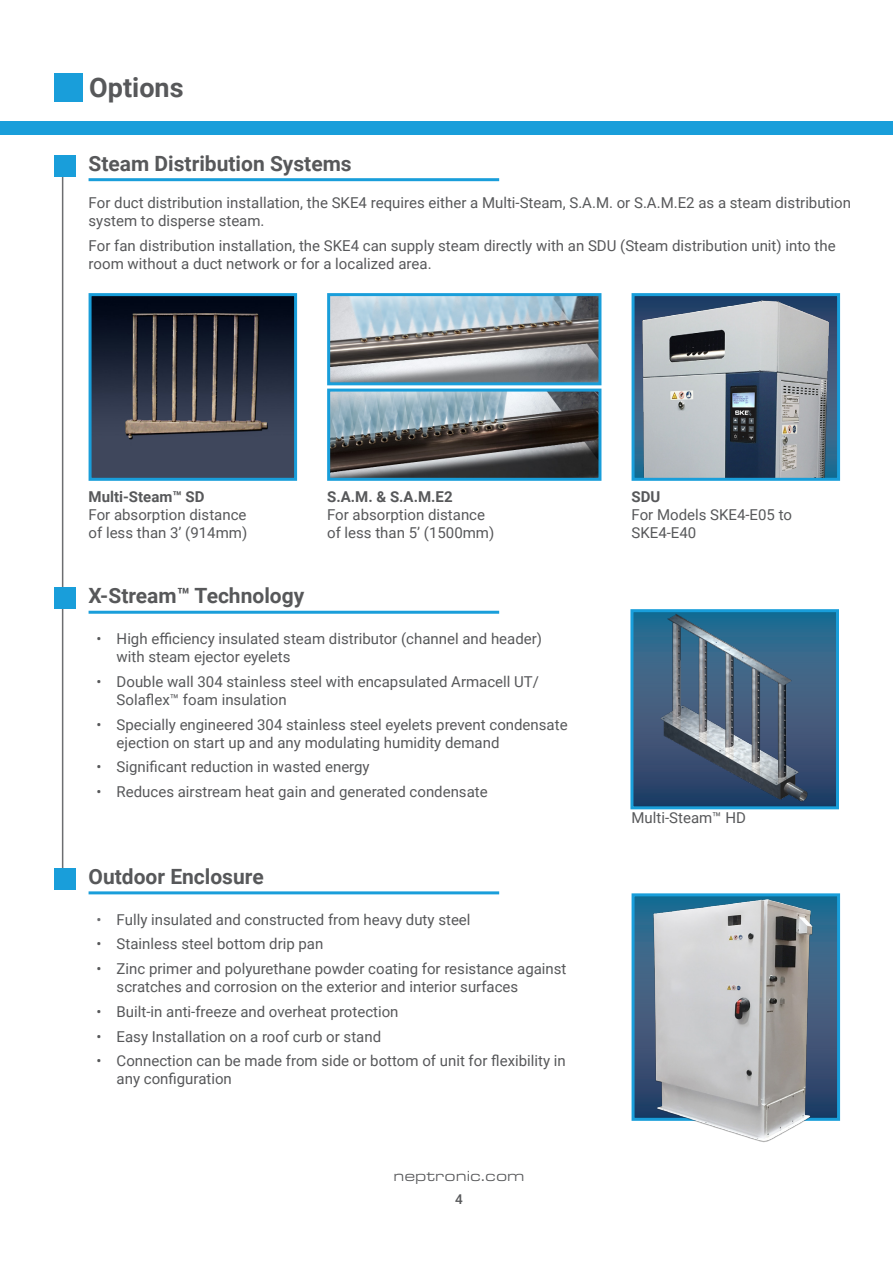
<style>
.page{position:relative;width:893px;height:1263px;background:#fff}
.page>*{position:absolute;margin:0;border:0;box-sizing:border-box;transform-origin:0 0}
.t1{font:700 27px "Roboto";color:#57585a}
.t2{font:700 21px "Roboto";color:#57585a}
.t3{font:15px/18px "Roboto";color:#57585a}
.t4{font:700 15px "Roboto";color:#57585a}
.t5{font:15px "Eurostile Ext";color:#57585a}
.t6{font:500 13.5px "Roboto";color:#57585a}
.s1{color:#6c6d70}
</style>
<div class="page">
<div style="left:0;top:122px;width:893px;height:13px;background:#199eda"></div>
<hr style="left:62px;top:166px;width:1px;height:707px;background:#6c6d70">
<hr style="left:89px;top:178px;width:410px;height:3px;background:#199eda">
<hr style="left:89px;top:611px;width:410px;height:3px;background:#199eda">
<hr style="left:89px;top:891px;width:410px;height:3px;background:#199eda">
<div style="left:54px;top:73px;width:28px;height:29px;background:#199eda"></div>
<div style="left:54px;top:155px;width:22px;height:21px;background:#199eda"></div>
<div style="left:54px;top:587px;width:22px;height:22px;background:#199eda"></div>
<div style="left:54px;top:868px;width:22px;height:21px;background:#199eda"></div>
<img style="left:93px;top:297px;width:200px;height:180px">
<div style="left:89px;top:293px;width:208px;height:188px;border:3px solid #199eda"></div>
<img style="left:636px;top:297px;width:200px;height:180px">
<div style="left:632px;top:293px;width:208px;height:188px;border:3px solid #199eda"></div>
<img style="left:331px;top:393px;width:266px;height:84px">
<div style="left:327px;top:389px;width:274px;height:92px;border:3px solid #199eda"></div>
<img style="left:331px;top:297px;width:266px;height:84px">
<div style="left:327px;top:293px;width:274px;height:92px;border:3px solid #199eda"></div>
<svg style="left:636px;top:897px;width:200px;height:220px;background:#365a7e"></svg>
<div style="left:632px;top:893px;width:208px;height:228px;border:3px solid #199eda"></div>
<img style="left:653px;top:898px;width:161px;height:244px">
<svg style="left:634px;top:613px;width:201px;height:192px;background:#375a7e"></svg>
<img style="left:659px;top:613px;width:152px;height:192px">
<div style="left:630px;top:609px;width:209px;height:200px;border:3px solid #199eda"></div>
<p class="t1" style="left:89px;top:68px;width:96px">Options</p>
<p class="t2" style="left:89px;top:148px;width:265px">Steam Distribution Systems</p>
<p class="t3" style="left:89px;top:193px;width:764px">For duct distribution installation, the SKE4 requires either a Multi-Steam, S.A.M. or S.A.M.E2 as a steam distribution system to disperse steam.</p>
<p class="t3" style="left:89px;top:236px;width:749px">For fan distribution installation, the SKE4 can supply steam directly with an SDU (Steam distribution unit) into the room without a duct network or for a localized area.</p>
<p class="t4" style="left:89px;top:487px;width:117px">Multi-Steam™ SD</p>
<p class="t3" style="left:89px;top:505px;width:159px">For absorption distance</p>
<p class="t3" style="left:89px;top:523px;width:160px">of less than 3’ (914mm)</p>
<p class="t2" style="left:89px;top:581px;width:217px">X-Stream™ Technology</p>
<p class="t4" style="left:327px;top:487px;width:127px">S.A.M. &amp; S.A.M.E2</p>
<p class="t3" style="left:327px;top:505px;width:159px">For absorption distance</p>
<p class="t3" style="left:327px;top:523px;width:169px">of less than 5’ (1500mm)</p>
<p class="t3" style="left:117px;top:629px;width:427px;text-indent:-20px">• High efficiency insulated steam distributor (channel and header) with steam ejector eyelets</p>
<p class="t3" style="left:117px;top:672px;width:424px;text-indent:-20px">• Double wall 304 stainless steel with encapsulated Armacell UT/<br>Solaflex™ foam insulation</p>
<p class="t3" style="left:117px;top:715px;width:452px;text-indent:-20px">• Specially engineered 304 stainless steel eyelets prevent condensate ejection on start up and any modulating humidity demand</p>
<p class="t3" style="left:96px;top:757px;width:275px">• Significant reduction in wasted energy</p>
<p class="t3" style="left:96px;top:782px;width:393px">• Reduces airstream heat gain and generated condensate</p>
<p class="t2" style="left:89px;top:861px;width:177px">Outdoor Enclosure</p>
<p class="t3" style="left:96px;top:910px;width:376px"><span class="s1">•</span> Fully insulated and constructed from heavy duty steel</p>
<p class="t3" style="left:96px;top:934px;width:228px">• Stainless steel bottom drip pan</p>
<p class="t3" style="left:117px;top:959px;width:451px;text-indent:-20px">• Zinc primer and polyurethane powder coating for resistance against scratches and corrosion on the exterior and interior surfaces</p>
<p class="t3" style="left:96px;top:1002px;width:304px">• Built-in anti-freeze and overheat protection</p>
<p class="t3" style="left:96px;top:1027px;width:286px">• Easy Installation on a roof curb or stand</p>
<p class="t3" style="left:117px;top:1051px;width:451px;text-indent:-20px">• Connection can be made from side or bottom of unit for flexibility in any configuration</p>
<p class="t5" style="left:393px;top:1165px;width:133px">neptronic.com</p>
<p class="t6" style="left:455px;top:1189px;width:9px">4</p>
<p class="t4" style="left:631px;top:487px;width:30px">SDU</p>
<p class="t3" style="left:631px;top:505px;width:162px">For Models SKE4-E05 to<br>SKE4-E40</p>
<p class="t3" style="left:631px;top:808px;width:116px">Multi-Steam™ HD</p>
</div>
